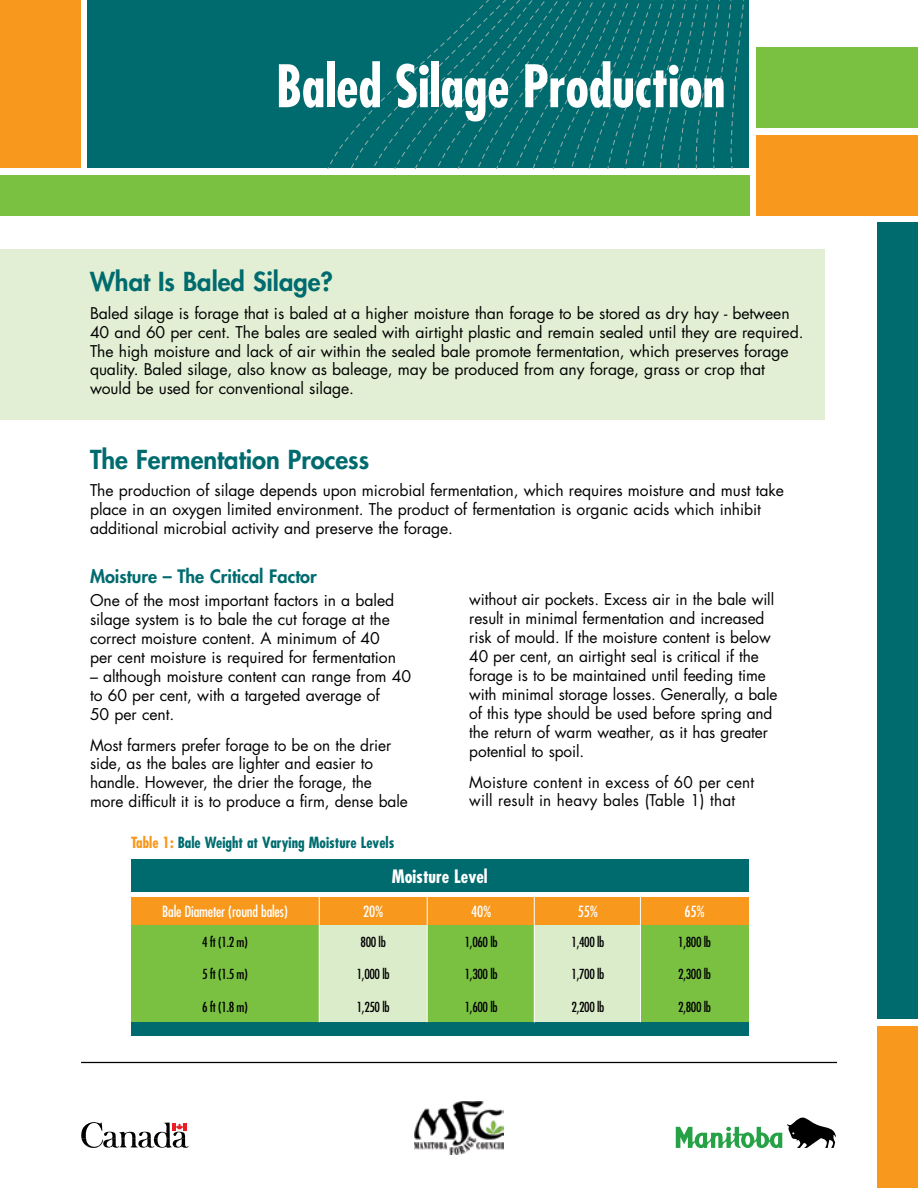
<style>
.page{position:relative;width:918px;height:1188px;background:#fff}
.page>*{position:absolute;margin:0;border:0;box-sizing:border-box;transform-origin:0 0}
.t1{font:700 condensed 57px "Futura";letter-spacing:-.005em;color:#fff;scale:.95 1}
.t2{font:800 25.5px "Futura";color:#006b6e}
.t3{font:800 18px "Futura";color:#006b6e}
.t4{font:700 condensed 18px "Futura";color:#fff}
.t5{font:15.75px/18.9px "Futura";letter-spacing:-.005em;color:#000}
.t6{font:15.75px/18.9px "Futura";letter-spacing:.015em;color:#000}
.t7{font:700 condensed 15px "Futura";color:#006b6e}
.t8{font:condensed 15px "Futura";letter-spacing:-.015em;color:#fff}
.t9{font:condensed 13.5px "Futura";letter-spacing:-.03em;color:#000}
.s1{color:#f8981d}
</style>
<div class="page">
<div style="left:131px;top:1023px;width:618px;height:13px;background:#006b6e"></div>
<div style="left:131px;top:859px;width:617px;height:33px;background:#006b6e"></div>
<div style="left:131px;top:897px;width:188px;height:28px;background:#f8981d"></div>
<div style="left:131px;top:925px;width:188px;height:32px;background:#7ac142"></div>
<div style="left:131px;top:957px;width:188px;height:33px;background:#7ac142"></div>
<div style="left:131px;top:990px;width:188px;height:32px;background:#7ac142"></div>
<div style="left:319px;top:897px;width:108px;height:28px;background:#f8981d"></div>
<div style="left:319px;top:925px;width:108px;height:32px;background:#dbecca"></div>
<div style="left:319px;top:957px;width:108px;height:33px;background:#dbecca"></div>
<div style="left:319px;top:990px;width:108px;height:32px;background:#dbecca"></div>
<div style="left:427px;top:897px;width:108px;height:28px;background:#f8981d"></div>
<div style="left:427px;top:925px;width:108px;height:32px;background:#7ac142"></div>
<div style="left:427px;top:957px;width:108px;height:33px;background:#7ac142"></div>
<div style="left:427px;top:990px;width:108px;height:32px;background:#7ac142"></div>
<div style="left:534px;top:897px;width:108px;height:28px;background:#f8981d"></div>
<div style="left:534px;top:925px;width:108px;height:32px;background:#dbecca"></div>
<div style="left:534px;top:957px;width:108px;height:33px;background:#dbecca"></div>
<div style="left:534px;top:990px;width:108px;height:32px;background:#dbecca"></div>
<div style="left:641px;top:897px;width:108px;height:28px;background:#f8981d"></div>
<div style="left:641px;top:925px;width:108px;height:32px;background:#7ac142"></div>
<div style="left:641px;top:957px;width:108px;height:33px;background:#7ac142"></div>
<div style="left:641px;top:990px;width:108px;height:32px;background:#7ac142"></div>
<hr style="left:319px;top:895px;width:1px;height:127px;background:#fff">
<hr style="left:427px;top:895px;width:1px;height:127px;background:#fff">
<hr style="left:534px;top:895px;width:1px;height:128px;background:#fff">
<hr style="left:640px;top:895px;width:1px;height:127px;background:#fff">
<div style="left:0;top:249px;width:824px;height:171px;background:#e2efd4"></div>
<div style="left:878px;top:1026px;width:40px;height:162px;background:#f8981d"></div>
<div style="left:0;top:175px;width:749px;height:41px;background:#7ac142"></div>
<div style="left:0;top:0;width:81px;height:168px;background:#f8981d"></div>
<div style="left:88px;top:0;width:661px;height:168px;background:#006b6e"></div>
<div style="left:756px;top:135px;width:162px;height:81px;background:#f8981d"></div>
<div style="left:756px;top:47px;width:162px;height:81px;background:#7ac142"></div>
<svg style="left:327px;top:0;width:418px;height:168px"></svg>
<hr style="left:81px;top:1062px;width:756px;height:1px;background:#000">
<svg style="left:81px;top:1122px;width:108px;height:26px"></svg>
<svg style="left:676px;top:1118px;width:160px;height:30px"></svg>
<img style="left:414px;top:1102px;width:90px;height:53px">
<div style="left:878px;top:222px;width:40px;height:797px;background:#006b6e"></div>
<h1 class="t1" style="left:276px;top:49px;width:475px">Baled Silage Production</h1>
<h2 class="t2" style="left:90px;top:264px;width:245px">What Is Baled Silage?</h2>
<p class="t5" style="left:90px;top:303px;width:715px">Baled silage is forage that is baled at a higher moisture than forage to be stored as dry hay - between 40 and 60 per cent. The bales are sealed with airtight plastic and remain sealed until they are required.<br>The high moisture and lack of air within the sealed bale promote fermentation, which preserves forage quality. Baled silage, also know as baleage, may be produced from any forage, grass or crop that would be used for conventional silage.</p>
<h2 class="t2" style="left:90px;top:442px;width:281px">The Fermentation Process</h2>
<p class="t5" style="left:90px;top:481px;width:696px">The production of silage depends upon microbial fermentation, which requires moisture and must take place in an oxygen limited environment. The product of fermentation is organic acids which inhibit additional microbial activity and preserve the forage.</p>
<p class="t3" style="left:90px;top:564px;width:228px">Moisture – The Critical Factor</p>
<p class="t5" style="left:90px;top:591px;width:307px">One of the most important factors in a baled silage system is to bale the cut forage at the correct moisture content. A minimum of 40 per cent moisture is required for fermentation</p>
<p class="t5" style="left:90px;top:666px;width:323px">– although moisture content can range from 40 to 60 per cent, with a targeted average of<br>50 per cent.</p>
<p class="t5" style="left:90px;top:735px;width:319px">Most farmers prefer forage to be on the drier side, as the bales are lighter and easier to handle. However, the drier the forage, the more difficult it is to produce a firm, dense bale</p>
<p class="t5" style="left:469px;top:590px;width:310px">without air pockets. Excess air in the bale will result in minimal fermentation and increased risk of mould. If the moisture content is below 40 per cent, an airtight seal is critical if the forage is to be maintained until feeding time with minimal storage losses. Generally, a bale of this type should be used before spring and the return of warm weather, as it has greater potential to spoil.</p>
<p class="t6" style="left:469px;top:772px;width:286px">Moisture content in excess of 60 per cent will result in heavy bales (Table 1) that</p>
<p class="t7" style="left:131px;top:833px;width:265px"><span class="s1">Table 1:</span> Bale Weight at Varying Moisture Levels</p>
<p class="t4" style="left:392px;top:864px;width:98px">Moisture Level</p>
<p class="t8" style="left:162px;top:902px;width:127px">Bale Diameter (round bales)</p>
<p class="t9" style="left:202px;top:933px;width:47px">4 ft (1.2 m)</p>
<p class="t9" style="left:202px;top:966px;width:47px">5 ft (1.5 m)</p>
<p class="t9" style="left:202px;top:998px;width:47px">6 ft (1.8 m)</p>
<p class="t8" style="left:363px;top:902px;width:22px">20%</p>
<p class="t9" style="left:361px;top:933px;width:27px">800 lb</p>
<p class="t9" style="left:357px;top:966px;width:34px">1,000 lb</p>
<p class="t9" style="left:357px;top:998px;width:34px">1,250 lb</p>
<p class="t8" style="left:471px;top:902px;width:22px">40%</p>
<p class="t9" style="left:465px;top:933px;width:34px">1,060 lb</p>
<p class="t9" style="left:465px;top:966px;width:34px">1,300 lb</p>
<p class="t9" style="left:465px;top:998px;width:34px">1,600 lb</p>
<p class="t8" style="left:578px;top:902px;width:22px">55%</p>
<p class="t9" style="left:572px;top:933px;width:34px">1,400 lb</p>
<p class="t9" style="left:572px;top:966px;width:34px">1,700 lb</p>
<p class="t9" style="left:572px;top:998px;width:34px">2,200 lb</p>
<p class="t8" style="left:685px;top:902px;width:22px">65%</p>
<p class="t9" style="left:678px;top:933px;width:34px">1,800 lb</p>
<p class="t9" style="left:678px;top:966px;width:34px">2,300 lb</p>
<p class="t9" style="left:678px;top:998px;width:34px">2,800 lb</p>
</div>
